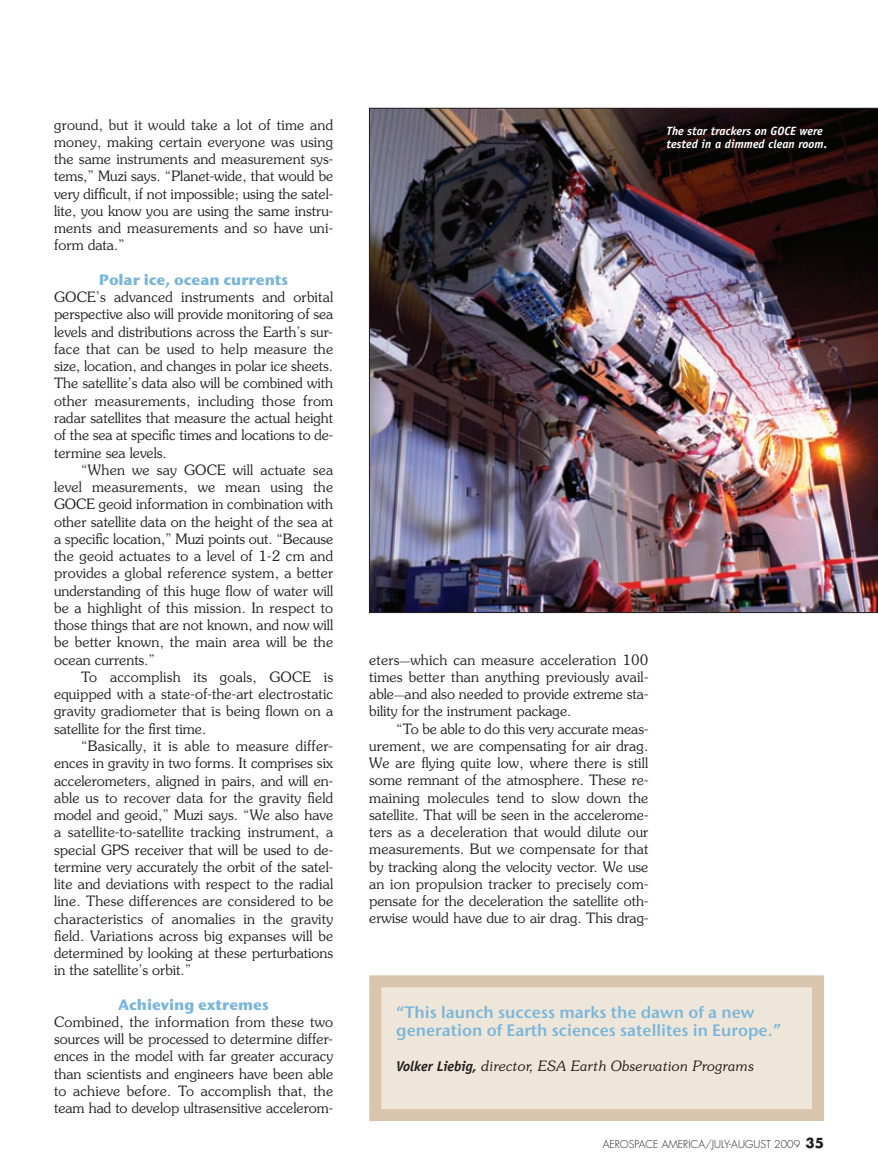
<style>
.page{position:relative;width:878px;height:1175px;background:#fff}
.page>*{position:absolute;margin:0;border:0;box-sizing:border-box;transform-origin:0 0}
.t1{font:16.5px/18px "Stone Sans Sem ITCTT Semi";color:#79b6da}
.t2{font:15px "Stone Sans ITCTT Bold";letter-spacing:-.005em;color:#79b6da}
.t3{font:300 14.25px/17.2px "Souvenir Std";color:#231f20;text-align:justify}
.t4{font:italic 300 14.25px "Souvenir Std";color:#231f20}
.t5{font:italic 700 12px/13.5px "Officina Sans";letter-spacing:.005em;color:#fff}
.t6{font:300 10.5px "Futura";color:#231f20}
.s1{font-size:10.5px}
.s2{font-family:"Officina Sans";font-weight:700}
.s3{font-weight:700;font-size:13.5px}
</style>
<div class="page">
<img style="left:368px;top:107px;width:509px;height:1014px">
<p class="t3" style="left:54px;top:117px;width:281px">ground, but it would take a lot of time and money, making certain everyone was using the same instruments and measurement sys&shy;tems,” Muzi says. “Planet-wide, that would be very difficult, if not impossible; using the satel&shy;lite, you know you are using the same instru&shy;ments and measurements and so have uni&shy;form data.”</p>
<p class="t2" style="left:99px;top:270px;width:191px">Polar ice, ocean currents</p>
<p class="t3" style="left:54px;top:289px;width:281px">GOCE’s advanced instruments and orbital perspective also will provide monitoring of sea levels and distributions across the Earth’s sur&shy;face that can be used to help measure the size, location, and changes in polar ice sheets.<br>The satellite’s data also will be combined with other measurements, including those from radar satellites that measure the actual height of the sea at specific times and locations to de&shy;termine sea levels.</p>
<p class="t3" style="left:54px;top:462px;width:281px;text-indent:27px">“When we say GOCE will actuate sea level measurements, we mean using the GOCE geoid information in combination with other satellite data on the height of the sea at a specific location,” Muzi points out. “Because the geoid actuates to a level of 1-2 cm and provides a global reference system, a better understanding of this huge flow of water will be a highlight of this mission. In respect to those things that are not known, and now will be better known, the main area will be the ocean currents.”</p>
<p class="t3" style="left:54px;top:669px;width:281px;text-indent:27px">To accomplish its goals, GOCE is equipped with a state-of-the-art electrostatic gravity gradiometer that is being flown on a satellite for the first time.</p>
<p class="t3" style="left:54px;top:738px;width:281px;text-indent:27px">“Basically, it is able to measure differ&shy;ences in gravity in two forms. It comprises six accelerometers, aligned in pairs, and will en&shy;able us to recover data for the gravity field model and geoid,” Muzi says. “We also have a satellite-to-satellite tracking instrument, a special GPS receiver that will be used to de&shy;termine very accurately the orbit of the satel&shy;lite and deviations with respect to the radial line. These differences are considered to be characteristics of anomalies in the gravity field. Variations across big expanses will be determined by looking at these perturbations in the satellite’s orbit.”</p>
<p class="t2" style="left:118px;top:994px;width:152px">Achieving extremes</p>
<p class="t3" style="left:54px;top:1014px;width:281px">Combined, the information from these two sources will be processed to determine differ&shy;ences in the model with far greater accuracy than scientists and engineers have been able to achieve before. To accomplish that, the team had to develop ultrasensitive accelerom-</p>
<p class="t1" style="left:396px;top:1003px;width:386px">“This launch success marks the dawn of a new generation of Earth sciences satellites in Europe.”</p>
<p class="t5" style="left:666px;top:125px;width:162px">The star trackers on GOCE were tested in a dimmed clean room.</p>
<p class="t3" style="left:369px;top:651px;width:281px">eters<span class="s1">—</span>which can measure acceleration 100 times better than anything previously avail&shy;able<span class="s1">—</span>and also needed to provide extreme sta&shy;bility for the instrument package.</p>
<p class="t3" style="left:369px;top:720px;width:281px;text-indent:27px">“To be able to do this very accurate meas&shy;urement, we are compensating for air drag.<br>We are flying quite low, where there is still some remnant of the atmosphere. These re&shy;maining molecules tend to slow down the satellite. That will be seen in the accelerome&shy;ters as a deceleration that would dilute our measurements. But we compensate for that by tracking along the velocity vector. We use an ion propulsion tracker to precisely com&shy;pensate for the deceleration the satellite oth&shy;erwise would have due to air drag. This drag-</p>
<p class="t4" style="left:396px;top:1060px;width:359px"><span class="s2">Volker Liebig,</span> director, ESA Earth Observation Programs</p>
<p class="t6" style="left:602px;top:1139px;width:223px">AEROSPACE AMERICA/JULY-AUGUST 2009 <span class="s3">35</span></p>
</div>
